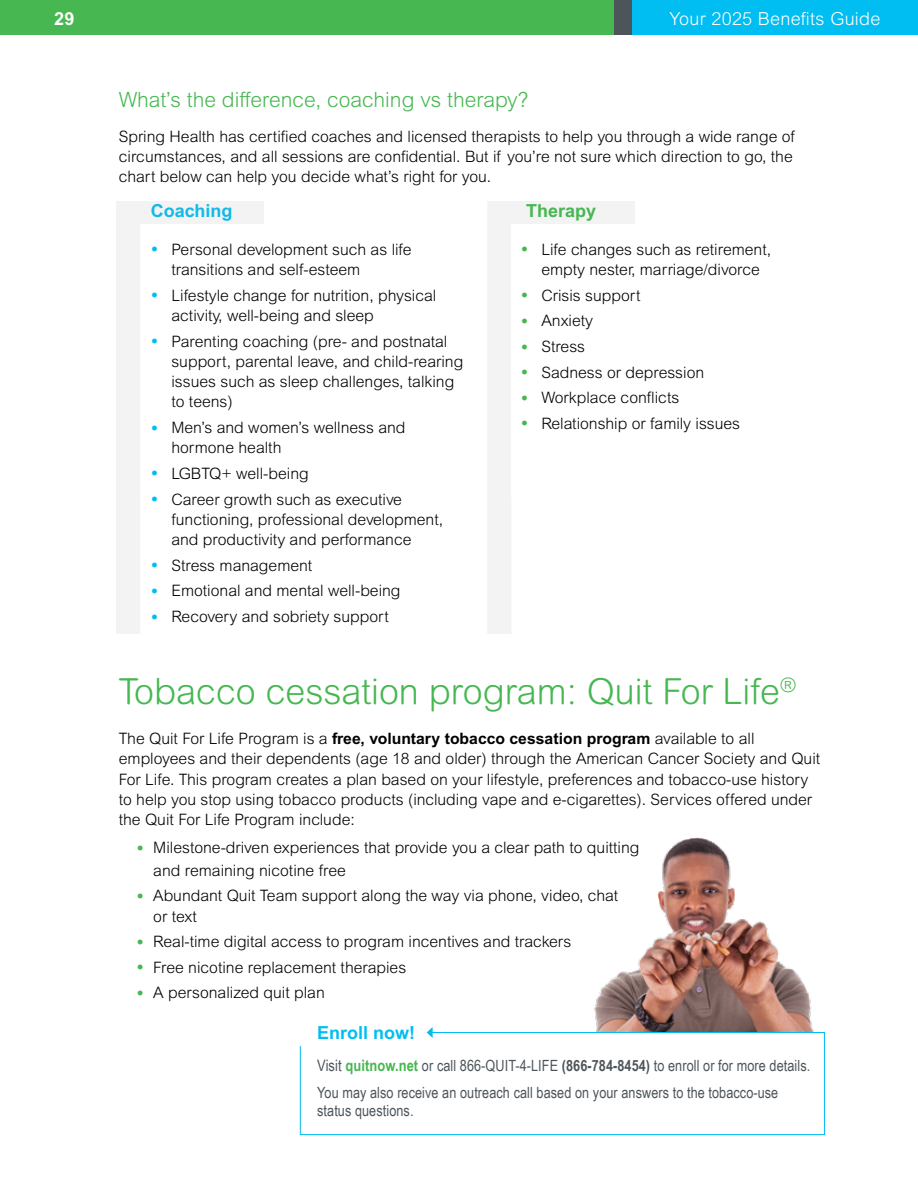
<style>
.page{position:relative;width:918px;height:1188px;background:#fff}
.page>*{position:absolute;margin:0;border:0;box-sizing:border-box;transform-origin:0 0}
.t1{font:300 36px "Arial Rounded MT Std";color:#46b751}
.t2{font:300 21px "Arial MT Pro";color:#46b751}
.t3{font:300 18px "Arial MT Pro";letter-spacing:.015em;color:#fff}
.t4{font:700 18px "Arial MT Pro";color:#00bdf2}
.t5{font:700 18px "Arial MT Pro";color:#46b751}
.t6{font:700 18px "Arial MT Pro";color:#fff}
.t7{font:300 15.75px/20.2px "Arial MT Pro";color:#000}
.t8{font:15.45px/27px "Arial Narrow";letter-spacing:.005em;color:#4d555b}
.s1{font-family:"Arial";font-weight:400;font-size:19.5px;color:#00bdf2}
.s2{font-family:"Arial";font-weight:400;font-size:19.5px;color:#46b751}
.s3{font-weight:700}
.s4{font-size:15.75px}
.s5{font-weight:700;font-size:15.75px;color:#46b751}
</style>
<div class="page">
<div style="left:632px;top:0;width:286px;height:35px;background:#00bdf2"></div>
<div style="left:0;top:0;width:632px;height:35px;background:#46b751"></div>
<div style="left:615px;top:0;width:17px;height:35px;background:#4d555b"></div>
<svg style="left:488px;top:201px;width:147px;height:433px"></svg>
<svg style="left:300px;top:1032px;width:525px;height:103px"></svg>
<svg style="left:427px;top:1027px;width:6px;height:11px"></svg>
<img style="left:594px;top:837px;width:220px;height:195px">
<svg style="left:116px;top:201px;width:148px;height:433px"></svg>
<p class="t6" style="left:54px;top:8px;width:22px">29</p>
<p class="t3" style="left:669px;top:7px;width:212px">Your 2025 Benefits Guide</p>
<h2 class="t2" style="left:119px;top:87px;width:411px">What’s the difference, coaching vs therapy?</h2>
<p class="t7" style="left:119px;top:126px;width:678px">Spring Health has certified coaches and licensed therapists to help you through a wide range of circumstances, and all sessions are confidential. But if you’re not sure which direction to go, the chart below can help you decide what’s right for you.</p>
<p class="t4" style="left:151px;top:200px;width:83px">Coaching</p>
<p class="t7" style="left:171px;top:240px;width:242px;text-indent:-20px"><span class="s1">•</span> Personal development such as life transitions and self-esteem</p>
<p class="t7" style="left:171px;top:285px;width:267px;text-indent:-20px"><span class="s1">•</span> Lifestyle change for nutrition, physical activity, well-being and sleep</p>
<p class="t7" style="left:171px;top:331px;width:293px;text-indent:-20px"><span class="s1">•</span> Parenting coaching (pre- and postnatal support, parental leave, and child-rearing issues such as sleep challenges, talking to teens)</p>
<p class="t7" style="left:171px;top:418px;width:236px;text-indent:-20px"><span class="s1">•</span> Men’s and women’s wellness and hormone health</p>
<p class="t7" style="left:151px;top:464px;width:159px"><span class="s1">•</span> LGBTQ+ well-being</p>
<p class="t7" style="left:171px;top:489px;width:273px;text-indent:-20px"><span class="s1">•</span> Career growth such as executive functioning, professional development, and productivity and performance</p>
<p class="t7" style="left:151px;top:555px;width:163px"><span class="s1">•</span> Stress management</p>
<p class="t7" style="left:151px;top:581px;width:251px"><span class="s1">•</span> Emotional and mental well-being</p>
<p class="t7" style="left:151px;top:607px;width:239px"><span class="s1">•</span> Recovery and sobriety support</p>
<p class="t5" style="left:526px;top:200px;width:71px">Therapy</p>
<p class="t7" style="left:521px;top:240px;width:252px;text-align:center"><span class="s2">•</span> Life changes such as retirement, empty nester, marriage/divorce</p>
<p class="t7" style="left:521px;top:285px;width:121px"><span class="s2">•</span> Crisis support</p>
<p class="t7" style="left:521px;top:311px;width:73px"><span class="s2">•</span> Anxiety</p>
<p class="t7" style="left:521px;top:337px;width:66px"><span class="s2">•</span> Stress</p>
<p class="t7" style="left:521px;top:362px;width:185px"><span class="s2">•</span> Sadness or depression</p>
<p class="t7" style="left:521px;top:388px;width:160px"><span class="s2">•</span> Workplace conflicts</p>
<p class="t7" style="left:521px;top:414px;width:221px"><span class="s2">•</span> Relationship or family issues</p>
<h1 class="t1" style="left:119px;top:670px;width:679px">Tobacco cessation program: Quit For Life<sup>®</sup></h1>
<p class="t7" style="left:119px;top:729px;width:703px">The Quit For Life Program is a <span class="s3">free, voluntary tobacco cessation program</span> available to all employees and their dependents (age 18 and older) through the American Cancer Society and Quit For Life. This program creates a plan based on your lifestyle, preferences and tobacco-use history to help you stop using tobacco products (including vape and e-cigarettes). Services offered under the Quit For Life Program include:</p>
<p class="t7" style="left:153px;top:837px;width:488px;line-height:22.5px;text-indent:-16px"><span class="s2">•</span> Milestone-driven experiences that provide you a clear path to quitting and remaining nicotine free</p>
<p class="t7" style="left:153px;top:886px;width:466px;text-indent:-16px"><span class="s2">•</span> Abundant Quit Team support along the way via phone, video, chat or text</p>
<p class="t7" style="left:137px;top:932px;width:436px"><span class="s2">•</span> Real-time digital access to program incentives and trackers</p>
<p class="t7" style="left:137px;top:958px;width:271px"><span class="s2">•</span> Free nicotine replacement therapies</p>
<p class="t7" style="left:137px;top:983px;width:190px"><span class="s2">•</span> A personalized quit plan</p>
<p class="t4" style="left:317px;top:1022px;width:99px">Enroll now!</p>
<p class="t8" style="left:317px;top:1051px;width:495px"><span class="s4">Visit</span> <span class="s5">quitnow.net</span> or call 866-QUIT-4-LIFE <span class="s3">(866-784-8454)</span> to enroll or for more details.<br>You may also receive an outreach call based on your answers to the tobacco-use</p>
<p class="t8" style="left:317px;top:1096px;width:98px">status questions.</p>
</div>
